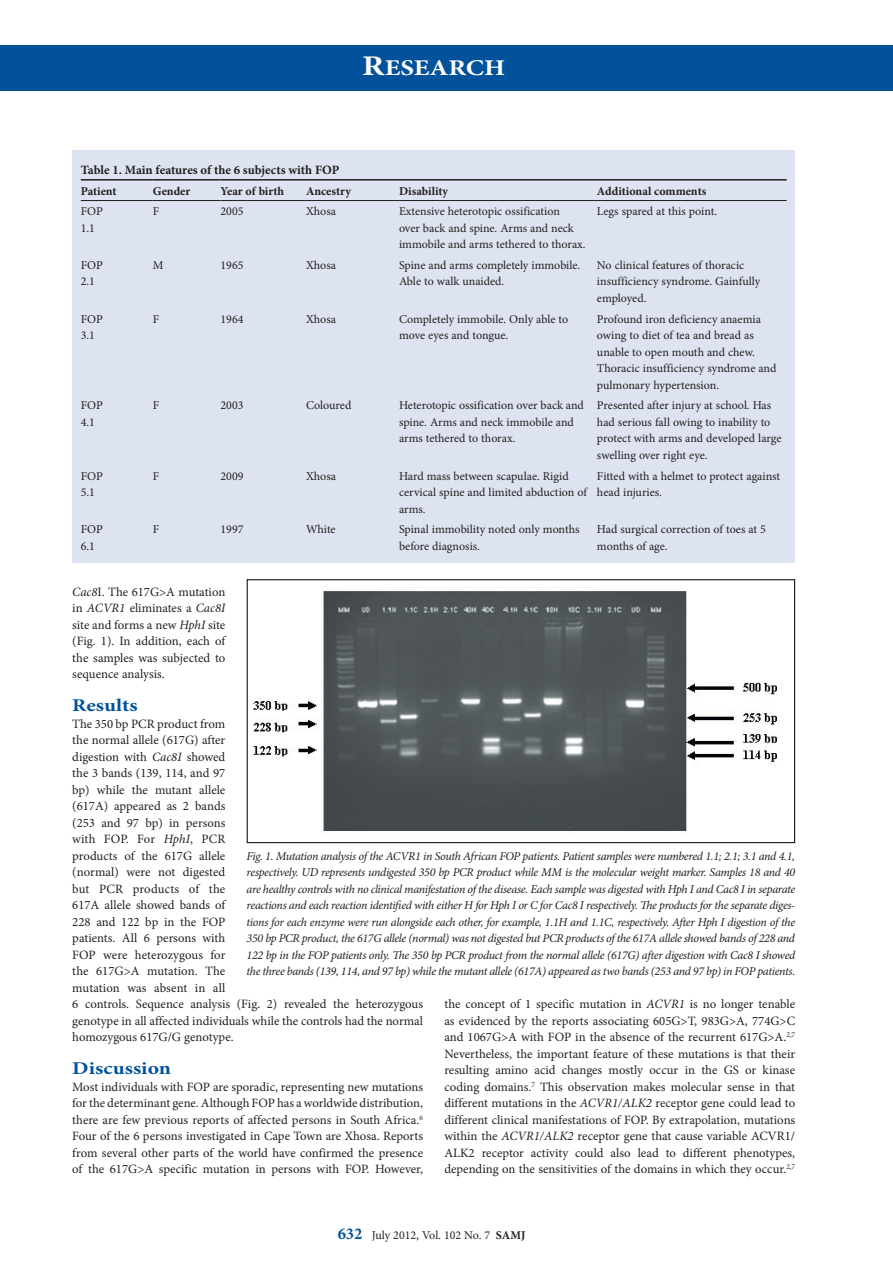
<style>
.page{position:relative;width:893px;height:1263px;background:#fff}
.page>*{position:absolute;margin:0;border:0;box-sizing:border-box;transform-origin:0 0}
.t1{font:700 22.5px "Minion Pro";color:#fff;scale:1.2 1}
.B_HEAD_BLUE{font:700 18px "Minion Pro";color:#01529a;scale:1.2 1}
.BODY_TEXT_1ST_PARAGR{font:12.75px/16.5px "Minion Pro";color:#231f20;text-align:justify}
.BODY_TEXT_INDENT{font:12.75px/16.5px "Minion Pro";color:#231f20;text-align:justify}
.TABLE_HEAD{font:700 12.75px "Minion Pro";letter-spacing:-.005em;color:#231f20}
.TABLE_COPY{font:12px/16.5px "Minion Pro";color:#231f20}
.CAPTIONS{font:italic 12px/16.5px "Minion Pro";letter-spacing:-.025em;color:#231f20;text-align:justify}
.TABLE_COPY-2{font:700 12px "Minion Pro";color:#231f20}
.s1{font-size:28.5px}
.s2{font-style:italic}
.s3{font-weight:700;font-size:16.5px;color:#01529a}
.s4{font-weight:700}
</style>
<div class="page">
<div style="left:0;top:45px;width:893px;height:45px;background:#01529a"></div>
<div style="left:72px;top:150px;width:723px;height:413px;background:#dde3f0"></div>
<hr style="left:81px;top:179px;width:72px;height:2px;background:#231f20">
<hr style="left:153px;top:179px;width:68px;height:2px;background:#231f20">
<hr style="left:221px;top:179px;width:85px;height:2px;background:#231f20">
<hr style="left:306px;top:179px;width:93px;height:2px;background:#231f20">
<hr style="left:399px;top:179px;width:198px;height:2px;background:#231f20">
<hr style="left:597px;top:179px;width:190px;height:2px;background:#231f20">
<hr style="left:81px;top:200px;width:72px;height:1px;background:#231f20">
<hr style="left:153px;top:200px;width:68px;height:1px;background:#231f20">
<hr style="left:221px;top:200px;width:85px;height:1px;background:#231f20">
<hr style="left:306px;top:200px;width:93px;height:1px;background:#231f20">
<hr style="left:399px;top:200px;width:198px;height:1px;background:#231f20">
<hr style="left:597px;top:200px;width:190px;height:1px;background:#231f20">
<img style="left:252px;top:591px;width:525px;height:240px">
<div style="left:247px;top:579px;width:548px;height:264px;border:1px solid #231f20"></div>
<h1 class="t1" style="left:362px;top:52px;width:121px"><span class="s1">R</span>ESEARCH</h1>
<p class="TABLE_HEAD" style="left:81px;top:161px;width:260px">Table 1. Main features of the 6 subjects with FOP</p>
<p class="TABLE_COPY-2" style="left:81px;top:182px;width:37px">Patient</p>
<p class="TABLE_COPY-2" style="left:153px;top:182px;width:39px">Gender</p>
<p class="TABLE_COPY-2" style="left:221px;top:182px;width:65px">Year of birth</p>
<p class="TABLE_COPY-2" style="left:306px;top:182px;width:46px">Ancestry</p>
<p class="TABLE_COPY-2" style="left:399px;top:182px;width:51px">Disability</p>
<p class="TABLE_COPY-2" style="left:597px;top:182px;width:111px">Additional comments</p>
<p class="TABLE_COPY" style="left:81px;top:203px;width:23px">FOP</p>
<p class="TABLE_COPY" style="left:81px;top:220px;width:16px">1.1</p>
<p class="TABLE_COPY" style="left:153px;top:203px;width:8px">F</p>
<p class="TABLE_COPY" style="left:221px;top:203px;width:25px">2005</p>
<p class="TABLE_COPY" style="left:306px;top:203px;width:32px">Xhosa</p>
<p class="TABLE_COPY" style="left:399px;top:203px;width:188px">Extensive heterotopic ossification<br>over back and spine. Arms and neck immobile and arms tethered to thorax.</p>
<p class="TABLE_COPY" style="left:597px;top:203px;width:122px">Legs spared at this point.</p>
<p class="TABLE_COPY" style="left:81px;top:257px;width:23px">FOP</p>
<p class="TABLE_COPY" style="left:81px;top:273px;width:16px">2.1</p>
<p class="TABLE_COPY" style="left:153px;top:257px;width:12px">M</p>
<p class="TABLE_COPY" style="left:221px;top:257px;width:25px">1965</p>
<p class="TABLE_COPY" style="left:306px;top:257px;width:32px">Xhosa</p>
<p class="TABLE_COPY" style="left:399px;top:257px;width:183px">Spine and arms completely immobile.<br>Able to walk unaided.</p>
<p class="TABLE_COPY" style="left:597px;top:257px;width:165px">No clinical features of thoracic insufficiency syndrome. Gainfully employed.</p>
<p class="TABLE_COPY" style="left:81px;top:311px;width:23px">FOP</p>
<p class="TABLE_COPY" style="left:81px;top:327px;width:16px">3.1</p>
<p class="TABLE_COPY" style="left:153px;top:311px;width:8px">F</p>
<p class="TABLE_COPY" style="left:221px;top:311px;width:25px">1964</p>
<p class="TABLE_COPY" style="left:306px;top:311px;width:32px">Xhosa</p>
<p class="TABLE_COPY" style="left:399px;top:311px;width:171px">Completely immobile. Only able to move eyes and tongue.</p>
<p class="TABLE_COPY" style="left:597px;top:311px;width:181px">Profound iron deficiency anaemia owing to diet of tea and bread as unable to open mouth and chew.<br>Thoracic insufficiency syndrome and pulmonary hypertension.</p>
<p class="TABLE_COPY" style="left:81px;top:397px;width:23px">FOP</p>
<p class="TABLE_COPY" style="left:81px;top:414px;width:16px">4.1</p>
<p class="TABLE_COPY" style="left:153px;top:397px;width:8px">F</p>
<p class="TABLE_COPY" style="left:221px;top:397px;width:25px">2003</p>
<p class="TABLE_COPY" style="left:306px;top:397px;width:47px">Coloured</p>
<p class="TABLE_COPY" style="left:399px;top:397px;width:186px">Heterotopic ossification over back and spine. Arms and neck immobile and arms tethered to thorax.</p>
<p class="TABLE_COPY" style="left:597px;top:397px;width:186px">Presented after injury at school. Has had serious fall owing to inability to protect with arms and developed large swelling over right eye.</p>
<p class="TABLE_COPY" style="left:81px;top:468px;width:23px">FOP</p>
<p class="TABLE_COPY" style="left:81px;top:484px;width:16px">5.1</p>
<p class="TABLE_COPY" style="left:153px;top:468px;width:8px">F</p>
<p class="TABLE_COPY" style="left:221px;top:468px;width:25px">2009</p>
<p class="TABLE_COPY" style="left:306px;top:468px;width:32px">Xhosa</p>
<p class="TABLE_COPY" style="left:399px;top:468px;width:189px">Hard mass between scapulae. Rigid cervical spine and limited abduction of arms.</p>
<p class="TABLE_COPY" style="left:597px;top:468px;width:185px">Fitted with a helmet to protect against head injuries.</p>
<p class="TABLE_COPY" style="left:81px;top:521px;width:23px">FOP</p>
<p class="TABLE_COPY" style="left:81px;top:538px;width:16px">6.1</p>
<p class="TABLE_COPY" style="left:153px;top:521px;width:8px">F</p>
<p class="TABLE_COPY" style="left:221px;top:521px;width:25px">1997</p>
<p class="TABLE_COPY" style="left:306px;top:521px;width:31px">White</p>
<p class="TABLE_COPY" style="left:399px;top:521px;width:182px">Spinal immobility noted only months before diagnosis.</p>
<p class="TABLE_COPY" style="left:597px;top:521px;width:170px">Had surgical correction of toes at 5 months of age.</p>
<p class="BODY_TEXT_INDENT" style="left:72px;top:583px;width:155px"><span class="s2">Cac8</span>I. The 617G&gt;A mutation in <span class="s2">ACVR1</span> eliminates a <span class="s2">Cac8I </span>site and forms a new <span class="s2">HphI</span> site (Fig. 1). In addition, each of the samples was subjected to sequence analysis.</p>
<p class="B_HEAD_BLUE" style="left:72px;top:693px;width:56px">Results</p>
<p class="BODY_TEXT_1ST_PARAGR" style="left:72px;top:715px;width:352px;text-align:left">The 350 bp PCR product from<br>the normal allele (617G) after<br>digestion with <span class="s2">Cac8I</span> showed<br>the 3 bands (139, 114, and 97<br>bp) while the mutant allele<br>(617A) appeared as 2 bands<br>(253 and 97 bp) in persons<br>with FOP. For <span class="s2">HphI</span>, PCR<br>products of the 617G allele<br>(normal) were not digested<br>but PCR products of the<br>617A allele showed bands of<br>228 and 122 bp in the FOP<br>patients. All 6 persons with<br>FOP were heterozygous for<br>the 617G&gt;A mutation. The<br>mutation was absent in all<br>6 controls. Sequence analysis (Fig. 2) revealed the heterozygous genotype in all affected individuals while the controls had the normal homozygous 617G/G genotype.</p>
<p class="B_HEAD_BLUE" style="left:72px;top:1056px;width:84px">Discussion</p>
<p class="BODY_TEXT_1ST_PARAGR" style="left:72px;top:1078px;width:352px">Most individuals with FOP are sporadic, representing new mutations for the determinant gene. Although FOP has a worldwide distribution, there are few previous reports of affected persons in South Africa.<sup>6<br></sup>Four of the 6 persons investigated in Cape Town are Xhosa. Reports from several other parts of the world have confirmed the presence of the 617G&gt;A specific mutation in persons with FOP. However,</p>
<p class="CAPTIONS" style="left:247px;top:847px;width:550px">Fig. 1. Mutation analysis of the ACVR1 in South African FOP patients. Patient samples were numbered 1.1; 2.1; 3.1 and 4.1, respectively. UD represents undigested 350 bp PCR product while MM is the molecular weight marker. Samples 18 and 40 are healthy controls with no clinical manifestation of the disease. Each sample was digested with Hph I and Cac8 I in separate reactions and each reaction identified with either H for Hph I or C for Cac8 I respectively. The products for the separate diges&shy;tions for each enzyme were run alongside each other, for example, 1.1H and 1.1C, respectively. After Hph I digestion of the 350 bp PCR product, the 617G allele (normal) was not digested but PCR products of the 617A allele showed bands of 228 and 122 bp in the FOP patients only. The 350 bp PCR product from the normal allele (617G) after digestion with Cac8 I showed the three bands (139, 114, and 97 bp) while the mutant allele (617A) appeared as two bands (253 and 97 bp) in FOP patients.</p>
<p class="BODY_TEXT_1ST_PARAGR" style="left:444px;top:996px;width:352px">the concept of 1 specific mutation in <span class="s2">ACVR1</span> is no longer tenable as evidenced by the reports associating 605G&gt;T, 983G&gt;A, 774G&gt;C and 1067G&gt;A with FOP in the absence of the recurrent 617G&gt;A.<sup>2,7<br></sup>Nevertheless, the important feature of these mutations is that their resulting amino acid changes mostly occur in the GS or kinase coding domains.<sup>7</sup> This observation makes molecular sense in that different mutations in the <span class="s2">ACVR1/ALK2</span> receptor gene could lead to different clinical manifestations of FOP. By extrapolation, mutations within the <span class="s2">ACVR1/ALK2</span> receptor gene that cause variable ACVR1/ ALK2 receptor activity could also lead to different phenotypes, depending on the sensitivities of the domains in which they occur.<sup>2,7</sup></p>
<p class="TABLE_COPY" style="left:338px;top:1227px;width:189px"><span class="s3">632</span> July 2012, Vol. 102 No. 7 <span class="s4">SAMJ</span></p>
</div>
